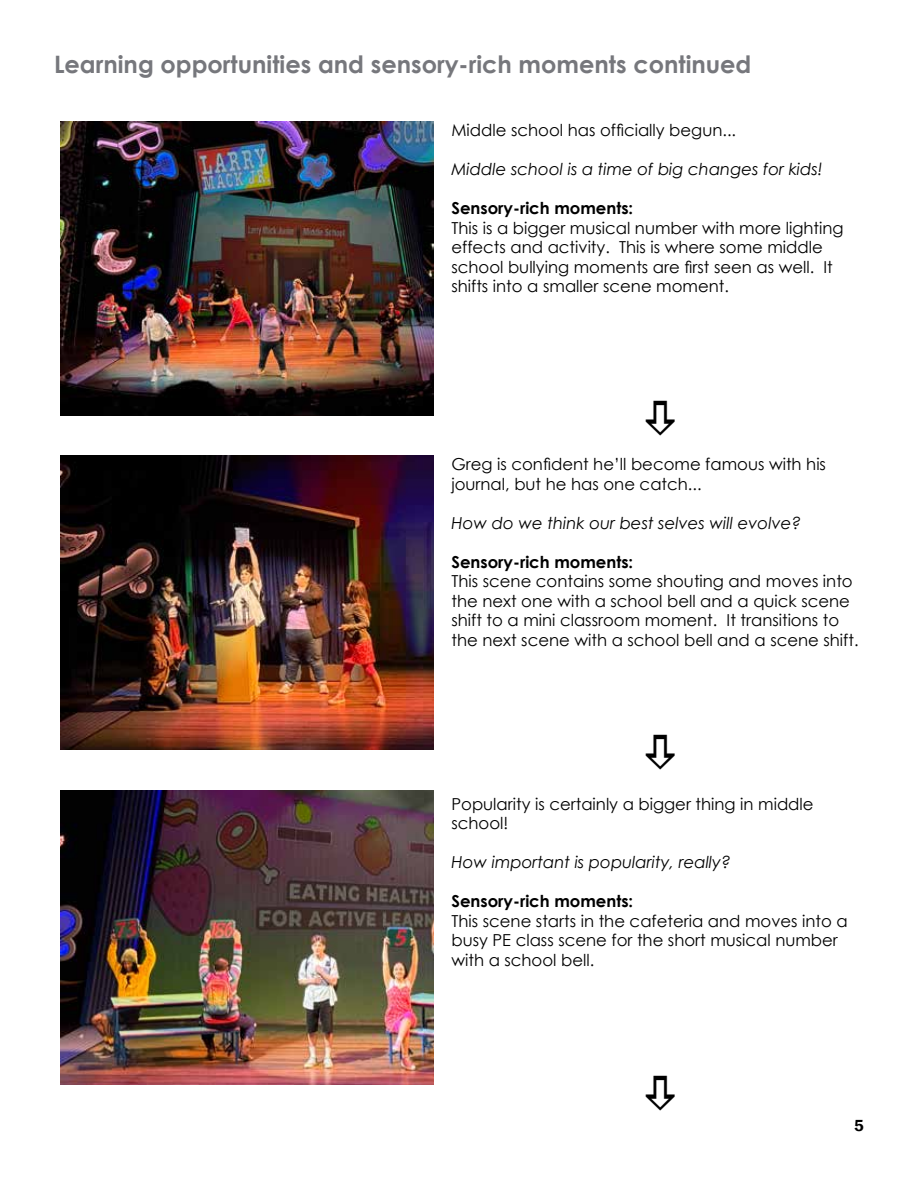
<style>
.page{position:relative;width:918px;height:1188px;background:#fff}
.page>*{position:absolute;margin:0;border:0;box-sizing:border-box;transform-origin:0 0}
.t1{font:700 24px "Century Gothic";color:#76777c}
.t2{font:16.5px/19.5px "Century Gothic";color:#000}
.t3{font:italic 16.5px "Century Gothic";color:#000}
.t4{font:700 16.5px "Century Gothic";color:#000}
.t5{font:600 16.5px "Franklin Gothic";color:#000}
</style>
<div class="page">
<img style="left:60px;top:122px;width:374px;height:293px">
<img style="left:60px;top:455px;width:374px;height:294px">
<img style="left:60px;top:791px;width:374px;height:293px">
<h1 class="t1" style="left:54px;top:46px;width:699px">Learning opportunities and sensory-rich moments continued</h1>
<p class="t2" style="left:451px;top:120px;width:286px">Middle school has officially begun...</p>
<p class="t3" style="left:451px;top:158px;width:373px">Middle school is a time of big changes for kids!</p>
<p class="t4" style="left:451px;top:196px;width:183px">Sensory-rich moments:</p>
<p class="t2" style="left:451px;top:218px;width:394px">This is a bigger musical number with more lighting effects and activity. This is where some middle school bullying moments are first seen as well. It shifts into a smaller scene moment.</p>
<p class="t2" style="left:451px;top:455px;width:376px">Greg is confident he’ll become famous with his journal, but he has one catch...</p>
<p class="t3" style="left:451px;top:511px;width:351px">How do we think our best selves will evolve?</p>
<p class="t4" style="left:451px;top:549px;width:183px">Sensory-rich moments:</p>
<p class="t2" style="left:451px;top:572px;width:409px">This scene contains some shouting and moves into the next one with a school bell and a quick scene shift to a mini classroom moment. It transitions to the next scene with a school bell and a scene shift.</p>
<p class="t2" style="left:451px;top:794px;width:364px">Popularity is certainly a bigger thing in middle school!</p>
<p class="t3" style="left:451px;top:851px;width:281px">How important is popularity, really?</p>
<p class="t4" style="left:451px;top:889px;width:183px">Sensory-rich moments:</p>
<p class="t2" style="left:451px;top:911px;width:398px">This scene starts in the cafeteria and moves into a busy PE class scene for the short musical number with a school bell.</p>
<p class="t5" style="left:854px;top:1115px;width:11px">5</p>
</div>
